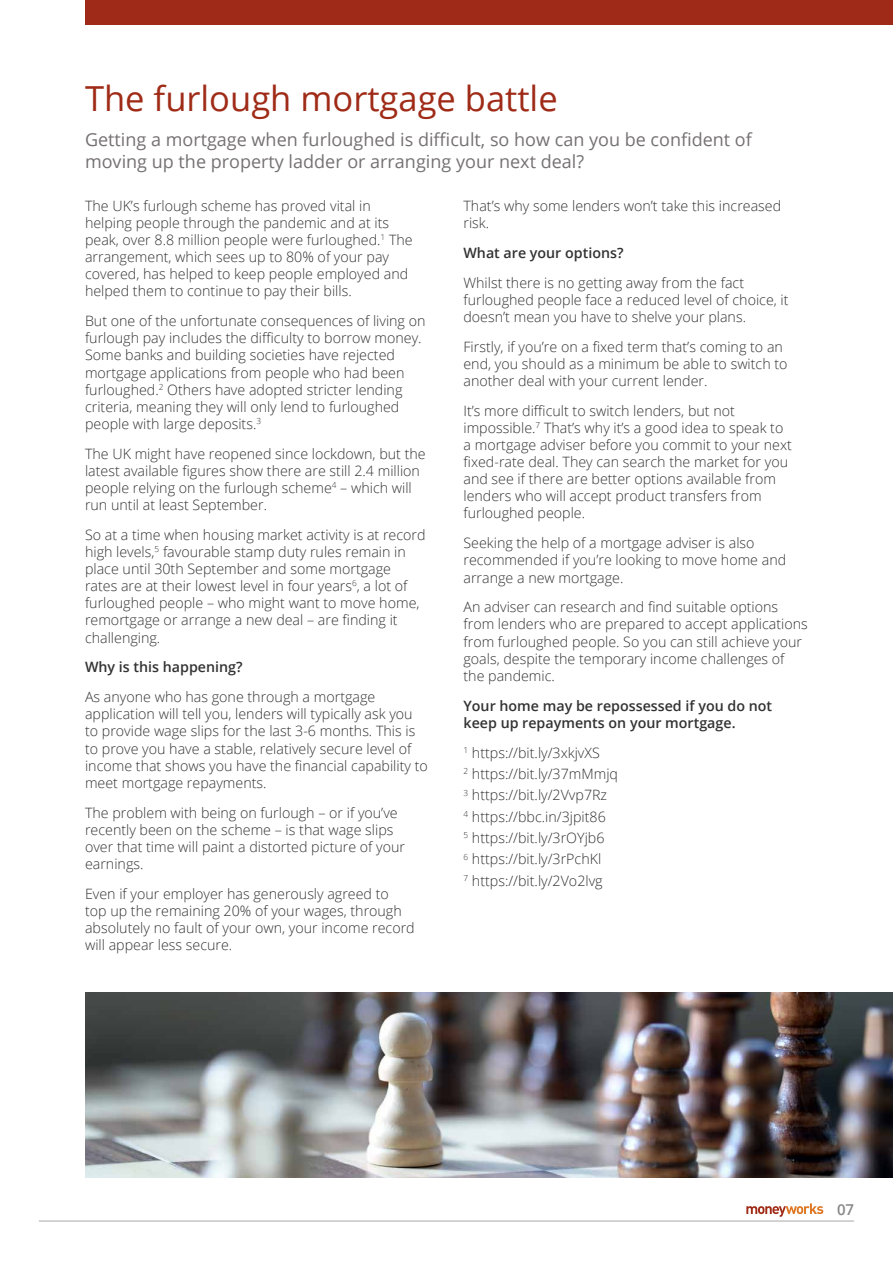
<style>
.page{position:relative;width:893px;height:1263px;background:#fff}
.page>*{position:absolute;margin:0;border:0;box-sizing:border-box;transform-origin:0 0}
.t1{font:34.5px "Open Sans";color:#9f2b17}
.t2{font:18px/21.6px "Open Sans";color:#757172}
.t3{font:600 15px "Open Sans";color:#878787}
.t4{font:300 14.25px/17.1px "Open Sans";color:#333232}
.t5{font:600 14.25px/17.1px "Open Sans";color:#333232}
</style>
<div class="page">
<hr style="left:39px;top:1220px;width:815px;height:1px;background:#b3b2b2">
<div style="left:85px;top:0;width:808px;height:24px;background:#9e2a17"></div>
<img style="left:85px;top:993px;width:808px;height:185px">
<svg style="left:746px;top:1203px;width:77px;height:14px"></svg>
<h1 class="t1" style="left:85px;top:75px;width:474px">The furlough mortgage battle</h1>
<p class="t2" style="left:85px;top:129px;width:668px">Getting a mortgage when furloughed is difficult, so how can you be confident of moving up the property ladder or arranging your next deal?</p>
<p class="t4" style="left:85px;top:197px;width:329px">The UK’s furlough scheme has proved vital in helping people through the pandemic and at its peak, over 8.8 million people were furloughed.<sup>1</sup> The arrangement, which sees up to 80% of your pay covered, has helped to keep people employed and helped them to continue to pay their bills.</p>
<p class="t4" style="left:85px;top:312px;width:342px">But one of the unfortunate consequences of living on furlough pay includes the difficulty to borrow money.<br>Some banks and building societies have rejected mortgage applications from people who had been furloughed.<sup>2</sup> Others have adopted stricter lending criteria, meaning they will only lend to furloughed people with large deposits.<sup>3</sup></p>
<p class="t4" style="left:85px;top:445px;width:342px">The UK might have reopened since lockdown, but the latest available figures show there are still 2.4 million people relying on the furlough scheme<sup>4</sup> – which will run until at least September.</p>
<p class="t4" style="left:85px;top:526px;width:342px">So at a time when housing market activity is at record high levels,<sup>5</sup> favourable stamp duty rules remain in place until 30th September and some mortgage rates are at their lowest level in four years<sup>6</sup>, a lot of furloughed people – who might want to move home, remortgage or arrange a new deal – are finding it challenging.</p>
<p class="t5" style="left:85px;top:658px;width:159px">Why is this happening?</p>
<p class="t4" style="left:85px;top:688px;width:344px">As anyone who has gone through a mortgage application will tell you, lenders will typically ask you to provide wage slips for the last 3-6 months. This is to prove you have a stable, relatively secure level of income that shows you have the financial capability to meet mortgage repayments.</p>
<p class="t4" style="left:85px;top:803px;width:322px">The problem with being on furlough – or if you’ve recently been on the scheme – is that wage slips over that time will paint a distorted picture of your earnings.</p>
<p class="t4" style="left:85px;top:885px;width:331px">Even if your employer has generously agreed to<br>top up the remaining 20% of your wages, through absolutely no fault of your own, your income record will appear less secure.</p>
<p class="t4" style="left:463px;top:197px;width:319px">That’s why some lenders won’t take this increased risk.</p>
<p class="t5" style="left:463px;top:244px;width:161px">What are your options?</p>
<p class="t4" style="left:463px;top:274px;width:327px">Whilst there is no getting away from the fact furloughed people face a reduced level of choice, it doesn’t mean you have to shelve your plans.</p>
<p class="t4" style="left:463px;top:338px;width:326px">Firstly, if you’re on a fixed term that’s coming to an end, you should as a minimum be able to switch to another deal with your current lender.</p>
<p class="t4" style="left:463px;top:402px;width:330px">It’s more difficult to switch lenders, but not impossible.<sup>7</sup> That’s why it’s a good idea to speak to a mortgage adviser before you commit to your next fixed-rate deal. They can search the market for you and see if there are better options available from lenders who will accept product transfers from furloughed people.</p>
<p class="t4" style="left:463px;top:534px;width:324px">Seeking the help of a mortgage adviser is also recommended if you’re looking to move home and arrange a new mortgage.</p>
<p class="t4" style="left:463px;top:598px;width:346px">An adviser can research and find suitable options from lenders who are prepared to accept applications from furloughed people. So you can still achieve your goals, despite the temporary income challenges of the pandemic.</p>
<p class="t5" style="left:463px;top:697px;width:310px">Your home may be repossessed if you do not keep up repayments on your mortgage.</p>
<p class="t4" style="left:463px;top:741px;width:156px;line-height:21.3px"><sup>1</sup> https://bit.ly/3xkjvXS<br><sup>2</sup> https://bit.ly/37mMmjq<br><sup>3</sup> https://bit.ly/2Vvp7Rz<br><sup>4</sup> https://bbc.in/3jpit86<br><sup>5</sup> https://bit.ly/3rOYjb6<br><sup>6</sup> https://bit.ly/3rPchKl<br><sup>7</sup> https://bit.ly/2Vo2lvg</p>
<p class="t3" style="left:837px;top:1199px;width:19px">07</p>
</div>
